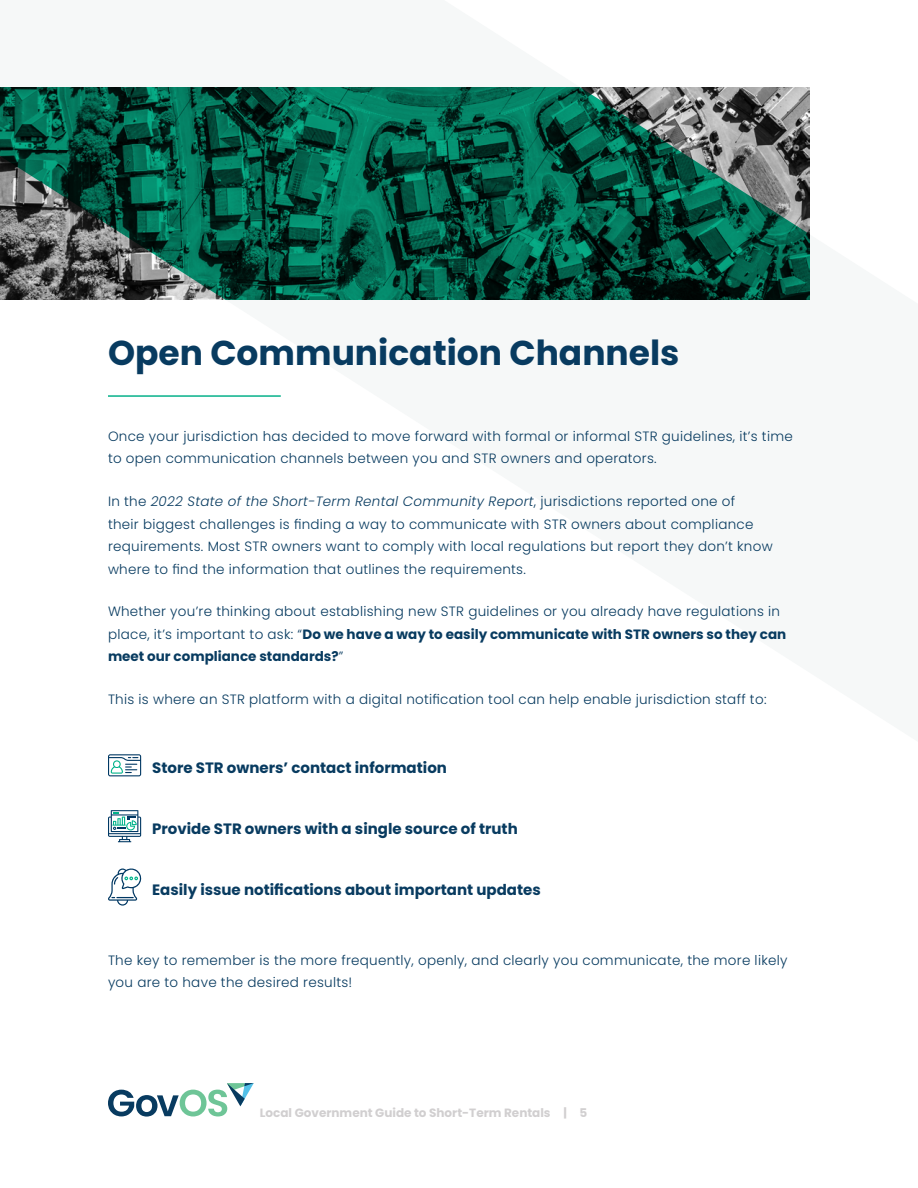
<style>
.page{position:relative;width:918px;height:1188px;background:#fff}
.page>*{position:absolute;margin:0;border:0;box-sizing:border-box;transform-origin:0 0}
.t1{font:700 34.5px "Poppins";color:#083b60}
.Paragraph{font:700 15px "Poppins";color:#083b60}
.Paragraph-2{font:300 13.5px/22.5px "Poppins";letter-spacing:.02em;color:#083b60}
.t2{font:700 12px "Poppins";color:#d1cfd0}
.s1{font-style:italic}
.s2{font-weight:700}
</style>
<div class="page">
<svg style="left:108px;top:1083px;width:146px;height:34px"></svg>
<svg style="left:0;top:88px;width:810px;height:211px;background:#175b4b"></svg>
<hr style="left:108px;top:395px;width:173px;height:2px;background:#07b18a">
<svg style="left:108px;top:754px;width:33px;height:22px"></svg>
<svg style="left:108px;top:810px;width:33px;height:32px"></svg>
<svg style="left:108px;top:868px;width:34px;height:38px"></svg>
<h1 class="t1" style="left:108px;top:333px;width:573px">Open Communication Channels</h1>
<p class="Paragraph-2" style="left:108px;top:425px;width:686px">Once your jurisdiction has decided to move forward with formal or informal STR guidelines, it’s time to open communication channels between you and STR owners and operators.</p>
<p class="Paragraph-2" style="left:108px;top:490px;width:666px">In the <span class="s1">2022 State of the Short-Term Rental Community Report</span>, jurisdictions reported one of<br>their biggest challenges is finding a way to communicate with STR owners about compliance requirements. Most STR owners want to comply with local regulations but report they don’t know where to find the information that outlines the requirements.</p>
<p class="Paragraph-2" style="left:108px;top:601px;width:680px">Whether you’re thinking about establishing new STR guidelines or you already have regulations in place, it’s important to ask: “<span class="s2">Do we have a way to easily communicate with STR owners so they can meet our compliance standards?</span>”</p>
<p class="Paragraph-2" style="left:108px;top:688px;width:660px">This is where an STR platform with a digital notification tool can help enable jurisdiction staff to:</p>
<p class="Paragraph" style="left:152px;top:759px;width:296px">Store STR owners’ contact information</p>
<p class="Paragraph" style="left:152px;top:820px;width:367px">Provide STR owners with a single source of truth</p>
<p class="Paragraph" style="left:152px;top:881px;width:390px">Easily issue notifications about important updates</p>
<p class="Paragraph-2" style="left:108px;top:949px;width:681px">The key to remember is the more frequently, openly, and clearly you communicate, the more likely you are to have the desired results!</p>
<p class="t2" style="left:260px;top:1105px;width:329px">Local Government Guide to Short-Term Rentals | 5</p>
</div>
